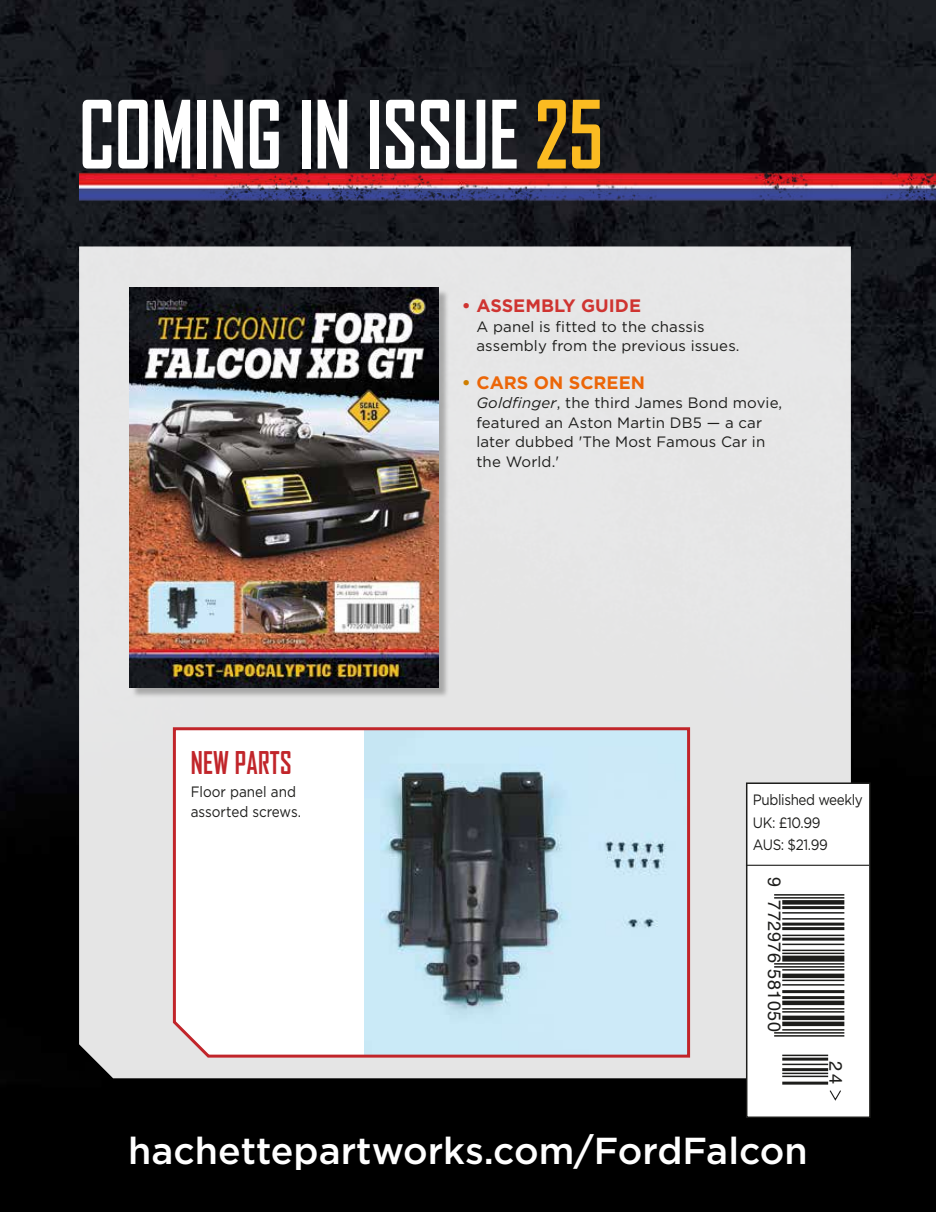
<style>
.page{position:relative;width:936px;height:1212px;background:#fff}
.page>*{position:absolute;margin:0;border:0;box-sizing:border-box;transform-origin:0 0}
.t1{font:700 90px "Agency FB";color:#fff;scale:.85 1}
.t2{font:500 37.5px "Gotham";color:#fff}
.t3{font:700 30px "Agency FB";letter-spacing:.01em;color:#c1252a;scale:.84 1}
.t4{font:18px "Helvetica";letter-spacing:.025em;color:#1d1d1b}
.t5{font:700 18px "Gotham";color:#cf3431}
.t6{font:700 18px "Gotham";color:#ec6608}
.t7{font:15px/19.5px "Gotham";letter-spacing:.01em;color:#1d1d1b}
.t8{font:15px/22.5px "Gotham";letter-spacing:-.03em;color:#1d1d1b;scale:.9 1}
.t9{font:15px/19.5px "Gotham";letter-spacing:.01em;color:#1d1d1b;scale:.9 1}
.s1{color:#fbbb21}
.s2{color:#ce7e00}
.s3{font-style:italic}
</style>
<div class="page">
<img style="left:0;top:0;width:935px;height:1212px">
<img style="left:79px;top:140px;width:856px;height:65px">
<div style="left:79px;top:246px;width:771px;height:832px;background:#e5e5e6"></div>
<div style="left:746px;top:783px;width:123px;height:334px;background:#fff"></div>
<hr style="left:774px;top:894px;width:70px;height:1px;background:#1d1d1b">
<hr style="left:774px;top:897px;width:70px;height:1px;background:#1d1d1b">
<svg style="left:782px;top:900px;width:62px;height:4px"></svg>
<hr style="left:782px;top:906px;width:62px;height:3px;background:#1d1d1b">
<hr style="left:782px;top:912px;width:62px;height:1px;background:#1d1d1b">
<hr style="left:782px;top:918px;width:62px;height:1px;background:#1d1d1b">
<hr style="left:782px;top:922px;width:62px;height:3px;background:#1d1d1b">
<hr style="left:782px;top:927px;width:62px;height:3px;background:#1d1d1b">
<hr style="left:782px;top:934px;width:62px;height:2px;background:#1d1d1b">
<hr style="left:782px;top:937px;width:62px;height:3px;background:#1d1d1b">
<hr style="left:782px;top:943px;width:62px;height:2px;background:#1d1d1b">
<hr style="left:782px;top:949px;width:62px;height:2px;background:#1d1d1b">
<hr style="left:782px;top:952px;width:62px;height:2px;background:#1d1d1b">
<div style="left:782px;top:955px;width:62px;height:6px;background:#1d1d1b"></div>
<hr style="left:774px;top:963px;width:70px;height:1px;background:#1d1d1b">
<hr style="left:774px;top:966px;width:70px;height:1px;background:#1d1d1b">
<hr style="left:782px;top:969px;width:62px;height:1px;background:#1d1d1b">
<div style="left:782px;top:973px;width:62px;height:5px;background:#1d1d1b"></div>
<hr style="left:782px;top:979px;width:62px;height:2px;background:#1d1d1b">
<hr style="left:782px;top:984px;width:62px;height:1px;background:#1d1d1b">
<hr style="left:782px;top:990px;width:62px;height:3px;background:#1d1d1b">
<hr style="left:782px;top:996px;width:62px;height:3px;background:#1d1d1b">
<div style="left:782px;top:1000px;width:62px;height:5px;background:#1d1d1b"></div>
<hr style="left:782px;top:1008px;width:62px;height:1px;background:#1d1d1b">
<hr style="left:782px;top:1011px;width:62px;height:1px;background:#1d1d1b">
<div style="left:782px;top:1015px;width:62px;height:5px;background:#1d1d1b"></div>
<div style="left:782px;top:1021px;width:62px;height:5px;background:#1d1d1b"></div>
<hr style="left:782px;top:1029px;width:62px;height:1px;background:#1d1d1b">
<hr style="left:774px;top:1032px;width:70px;height:1px;background:#1d1d1b">
<hr style="left:774px;top:1035px;width:70px;height:1px;background:#1d1d1b">
<hr style="left:782px;top:1054px;width:46px;height:2px;background:#1d1d1b">
<hr style="left:782px;top:1057px;width:46px;height:3px;background:#1d1d1b">
<hr style="left:782px;top:1063px;width:46px;height:2px;background:#1d1d1b">
<hr style="left:782px;top:1068px;width:46px;height:3px;background:#1d1d1b">
<hr style="left:782px;top:1072px;width:46px;height:2px;background:#1d1d1b">
<hr style="left:782px;top:1075px;width:46px;height:2px;background:#1d1d1b">
<hr style="left:782px;top:1081px;width:46px;height:3px;background:#1d1d1b">
<svg style="left:829px;top:1090px;width:12px;height:11px"></svg>
<div style="left:746px;top:782px;width:124px;height:336px;border:2px solid #1d1d1b"></div>
<hr style="left:746px;top:865px;width:123px;height:1px;background:#1d1d1b">
<svg style="left:171px;top:726px;width:520px;height:333px"></svg>
<div style="left:131px;top:289px;width:318px;height:410px;background:#1d1d1b;opacity:.3"></div>
<img style="left:130px;top:287px;width:308px;height:401px">
<h1 class="t1" style="left:79px;top:85px;width:618px">COMING IN ISSUE <span class="s1">25</span></h1>
<h3 class="t3" style="left:191px;top:746px;width:121px">NEW PARTS</h3>
<p class="t9" style="left:191px;top:782px;width:124px">Floor panel and assorted screws.</p>
<p class="t5" style="left:462px;top:294px;width:180px">• ASSEMBLY GUIDE</p>
<p class="t7" style="left:476px;top:316px;width:265px">A panel is fitted to the chassis assembly from the previous issues.</p>
<p class="t6" style="left:462px;top:370px;width:184px"><span class="s2">•</span> CARS ON SCREEN</p>
<p class="t7" style="left:476px;top:393px;width:307px"><span class="s3">Goldfinger</span>, the third James Bond movie, featured an Aston Martin DB5 — a car later dubbed 'The Most Famous Car in the World.'</p>
<p class="t8" style="left:752px;top:788px;width:124px">Published weekly<br>UK: £10.99<br>AUS: $21.99</p>
<p class="t4" style="left:788px;top:877px;width:156px;rotate:90deg">9 772976 581050</p>
<p class="t4" style="left:849px;top:1060px;width:25px;rotate:90deg">24</p>
<h2 class="t2" style="left:128px;top:1126px;width:681px">hachettepartworks.com/FordFalcon</h2>
</div>
